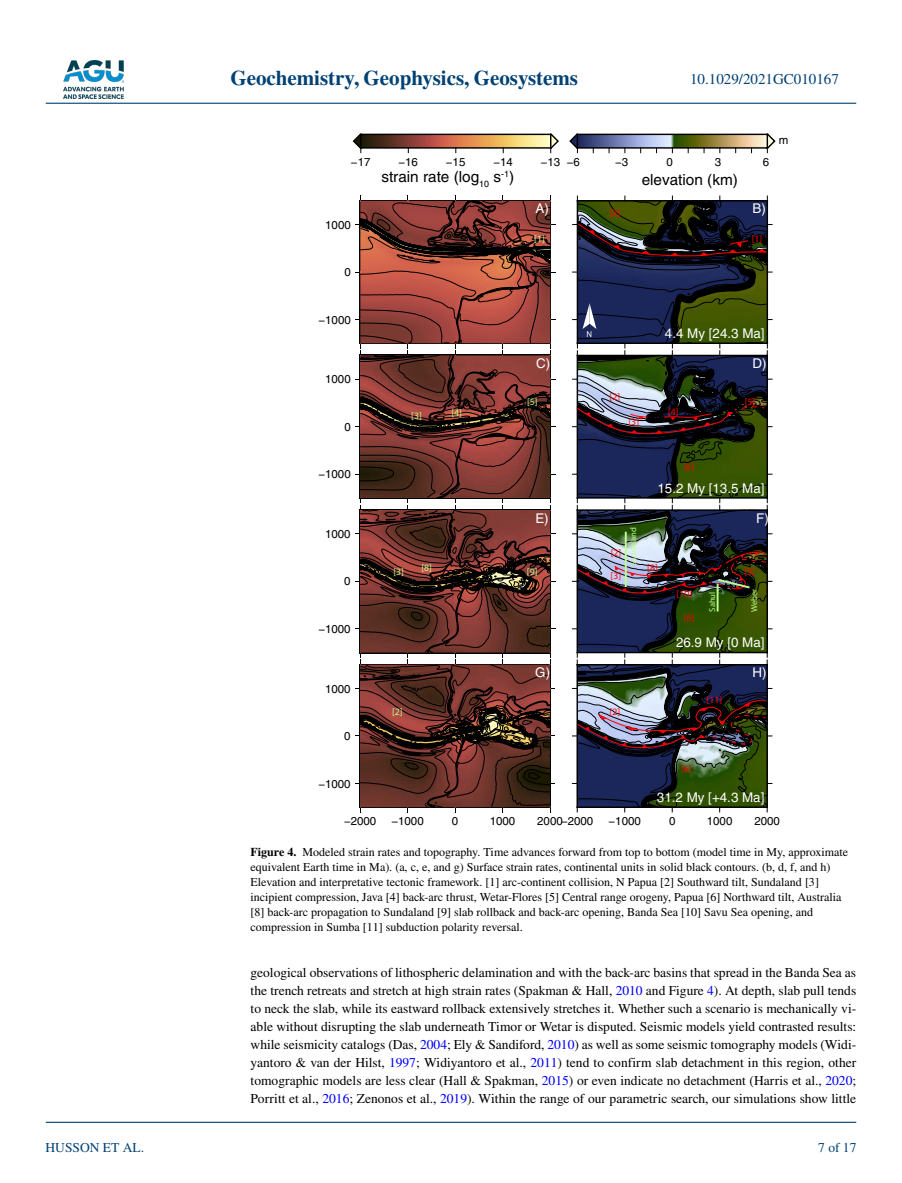
<style>
.page{position:relative;width:902px;height:1183px;background:#fff}
.page>*{position:absolute;margin:0;border:0;box-sizing:border-box;transform-origin:0 0}
.t1{font:700 21px "STIX";color:#004174}
.t2{font:15.3px "Helvetica";color:#000}
.t3{font:15px "STIX";color:#004174}
.t4{font:13.5px/18px "STIX";color:#000;text-align:justify}
.t5{font:13.5px "STIX";color:#004174}
.t6{font:13.35px "Helvetica";color:#fff}
.t7{font:12px/15px "STIX";color:#000}
.t8{font:11.55px "Helvetica";color:#000}
.t9{font:9.75px "Myriad Pro";color:#f00}
.t10{font:9.75px "Myriad Pro";color:#bcff8b}
.t11{font:8.55px "Myriad Pro";color:#bcff8b}
.t12{font:8.55px "Myriad Pro";color:#fff}
.s1{font-weight:700}
.s2{color:#00f}
</style>
<div class="page">
<img style="left:63px;top:60px;width:60px;height:39px">
<hr style="left:46px;top:103px;width:810px;height:1px;background:#004174">
<hr style="left:46px;top:1121px;width:810px;height:1px;background:#004174">
<img style="left:579px;top:135px;width:186px;height:12px">
<hr style="left:577px;top:134px;width:190px;height:1px;background:#000">
<hr style="left:577px;top:147px;width:190px;height:2px;background:#000">
<svg style="left:569px;top:134px;width:10px;height:19px"></svg>
<svg style="left:765px;top:134px;width:11px;height:19px"></svg>
<svg style="left:355px;top:196px;width:200px;height:616px;background:#794740"></svg>
<img style="left:362px;top:135px;width:187px;height:12px">
<hr style="left:361px;top:134px;width:189px;height:1px;background:#000">
<hr style="left:361px;top:147px;width:189px;height:2px;background:#000">
<svg style="left:352px;top:134px;width:10px;height:19px"></svg>
<svg style="left:549px;top:134px;width:10px;height:19px"></svg>
<svg style="left:572px;top:196px;width:200px;height:615px;background:#47504f"></svg>
<p class="t5" style="left:45px;top:1138px;width:100px">HUSSON ET AL.</p>
<h1 class="t1" style="left:230px;top:66px;width:349px">Geochemistry, Geophysics, Geosystems</h1>
<p class="t3" style="left:690px;top:69px;width:150px">10.1029/2021GC010167</p>
<p class="t8" style="left:778px;top:133px;width:11px">m</p>
<p class="t8" style="left:351px;top:155px;width:21px">−17</p>
<p class="t8" style="left:398px;top:155px;width:21px">−16</p>
<p class="t8" style="left:446px;top:155px;width:21px">−15</p>
<p class="t8" style="left:493px;top:155px;width:21px">−14</p>
<p class="t8" style="left:541px;top:155px;width:21px">−13</p>
<p class="t2" style="left:381px;top:167px;width:134px">strain rate (log<sub>10</sub> s<sup>-1</sup>)</p>
<p class="t8" style="left:567px;top:155px;width:15px">−6</p>
<p class="t8" style="left:615px;top:155px;width:15px">−3</p>
<p class="t8" style="left:666px;top:155px;width:8px">0</p>
<p class="t8" style="left:714px;top:155px;width:8px">3</p>
<p class="t8" style="left:762px;top:155px;width:8px">6</p>
<p class="t2" style="left:641px;top:170px;width:98px">elevation (km)</p>
<p class="t8" style="left:325px;top:218px;width:27px">1000</p>
<p class="t8" style="left:344px;top:265px;width:8px">0</p>
<p class="t8" style="left:318px;top:313px;width:34px">−1000</p>
<p class="t8" style="left:325px;top:372px;width:27px">1000</p>
<p class="t8" style="left:344px;top:420px;width:8px">0</p>
<p class="t8" style="left:318px;top:467px;width:34px">−1000</p>
<p class="t8" style="left:325px;top:527px;width:27px">1000</p>
<p class="t8" style="left:344px;top:574px;width:8px">0</p>
<p class="t8" style="left:318px;top:622px;width:34px">−1000</p>
<p class="t8" style="left:325px;top:681px;width:27px">1000</p>
<p class="t8" style="left:344px;top:729px;width:8px">0</p>
<p class="t8" style="left:318px;top:776px;width:34px">−1000</p>
<p class="t6" style="left:535px;top:201px;width:15px">A)</p>
<p class="t6" style="left:752px;top:201px;width:15px">B)</p>
<p class="t9" style="left:609px;top:206px;width:12px">[2]</p>
<p class="t10" style="left:534px;top:233px;width:12px">[1]</p>
<p class="t9" style="left:751px;top:233px;width:12px">[1]</p>
<p class="t10" style="left:411px;top:410px;width:12px">[3]</p>
<p class="t10" style="left:451px;top:407px;width:12px">[4]</p>
<p class="t12" style="left:586px;top:329px;width:7px">N</p>
<p class="t6" style="left:665px;top:325px;width:101px">4.4 My [24.3 Ma]</p>
<p class="t6" style="left:536px;top:355px;width:16px">C)</p>
<p class="t6" style="left:752px;top:355px;width:16px">D)</p>
<p class="t10" style="left:527px;top:395px;width:12px">[5]</p>
<p class="t9" style="left:609px;top:391px;width:12px">[2]</p>
<p class="t9" style="left:628px;top:416px;width:12px">[3]</p>
<p class="t9" style="left:668px;top:406px;width:12px">[4]</p>
<p class="t9" style="left:744px;top:395px;width:12px">[5]</p>
<p class="t10" style="left:393px;top:566px;width:12px">[3]</p>
<p class="t10" style="left:392px;top:706px;width:12px">[2]</p>
<p class="t9" style="left:683px;top:461px;width:12px">[6]</p>
<p class="t6" style="left:657px;top:480px;width:109px">15.2 My [13.5 Ma]</p>
<p class="t6" style="left:535px;top:510px;width:15px">E)</p>
<p class="t6" style="left:756px;top:510px;width:14px">F)</p>
<p class="t11" style="left:627px;top:566px;width:40px;rotate:-90deg">Sundaland</p>
<p class="t9" style="left:610px;top:546px;width:12px">[2]</p>
<p class="t10" style="left:421px;top:561px;width:12px">[8]</p>
<p class="t9" style="left:647px;top:561px;width:12px">[8]</p>
<p class="t10" style="left:527px;top:565px;width:12px">[9]</p>
<p class="t9" style="left:610px;top:570px;width:12px">[3]</p>
<p class="t6" style="left:535px;top:664px;width:16px">G)</p>
<p class="t9" style="left:609px;top:706px;width:12px">[2]</p>
<p class="t9" style="left:676px;top:588px;width:17px">[10]</p>
<p class="t9" style="left:683px;top:611px;width:12px">[6]</p>
<p class="t9" style="left:744px;top:565px;width:12px">[9]</p>
<p class="t11" style="left:706px;top:611px;width:21px;rotate:-90deg">Sahul</p>
<p class="t11" style="left:748px;top:612px;width:25px;rotate:-90deg">Weber</p>
<p class="t6" style="left:676px;top:634px;width:90px">26.9 My [0 Ma]</p>
<p class="t9" style="left:706px;top:693px;width:17px">[11]</p>
<p class="t6" style="left:752px;top:664px;width:16px">H)</p>
<p class="t9" style="left:681px;top:763px;width:12px">[6]</p>
<p class="t6" style="left:657px;top:789px;width:109px">31.2 My [+4.3 Ma]</p>
<p class="t8" style="left:344px;top:813px;width:34px">−2000</p>
<p class="t8" style="left:391px;top:813px;width:34px">−1000</p>
<p class="t8" style="left:452px;top:813px;width:8px">0</p>
<p class="t8" style="left:489px;top:813px;width:27px">1000</p>
<p class="t8" style="left:537px;top:813px;width:58px">2000−2000</p>
<p class="t8" style="left:608px;top:813px;width:34px">−1000</p>
<p class="t8" style="left:669px;top:813px;width:8px">0</p>
<p class="t8" style="left:706px;top:813px;width:27px">1000</p>
<p class="t8" style="left:754px;top:813px;width:27px">2000</p>
<p class="t7" style="left:250px;top:845px;width:599px"><span class="s1">Figure 4.</span> Modeled strain rates and topography. Time advances forward from top to bottom (model time in My, approximate equivalent Earth time in Ma). (a, c, e, and g) Surface strain rates, continental units in solid black contours. (b, d, f, and h)<br>Elevation and interpretative tectonic framework. [1] arc-continent collision, N Papua [2] Southward tilt, Sundaland [3] incipient compression, Java [4] back-arc thrust, Wetar-Flores [5] Central range orogeny, Papua [6] Northward tilt, Australia [8] back-arc propagation to Sundaland [9] slab rollback and back-arc opening, Banda Sea [10] Savu Sea opening, and compression in Sumba [11] subduction polarity reversal.</p>
<p class="t4" style="left:250px;top:964px;width:607px">geological observations of lithospheric delamination and with the back-arc basins that spread in the Banda Sea as the trench retreats and stretch at high strain rates (Spakman &amp; Hall, <span class="s2">2010</span> and Figure <span class="s2">4</span>). At depth, slab pull tends to neck the slab, while its eastward rollback extensively stretches it. Whether such a scenario is mechanically vi&shy;able without disrupting the slab underneath Timor or Wetar is disputed. Seismic models yield contrasted results: while seismicity catalogs (Das, <span class="s2">2004</span>; Ely &amp; Sandiford, <span class="s2">2010</span>) as well as some seismic tomography models (Widi&shy;yantoro &amp; van der Hilst, <span class="s2">1997</span>; Widiyantoro et al., <span class="s2">2011</span>) tend to confirm slab detachment in this region, other tomographic models are less clear (Hall &amp; Spakman, <span class="s2">2015</span>) or even indicate no detachment (Harris et al., <span class="s2">2020</span>; Porritt et al., <span class="s2">2016</span>; Zenonos et al., <span class="s2">2019</span>). Within the range of our parametric search, our simulations show little</p>
<p class="t5" style="left:818px;top:1138px;width:40px">7 of 17</p>
</div>
